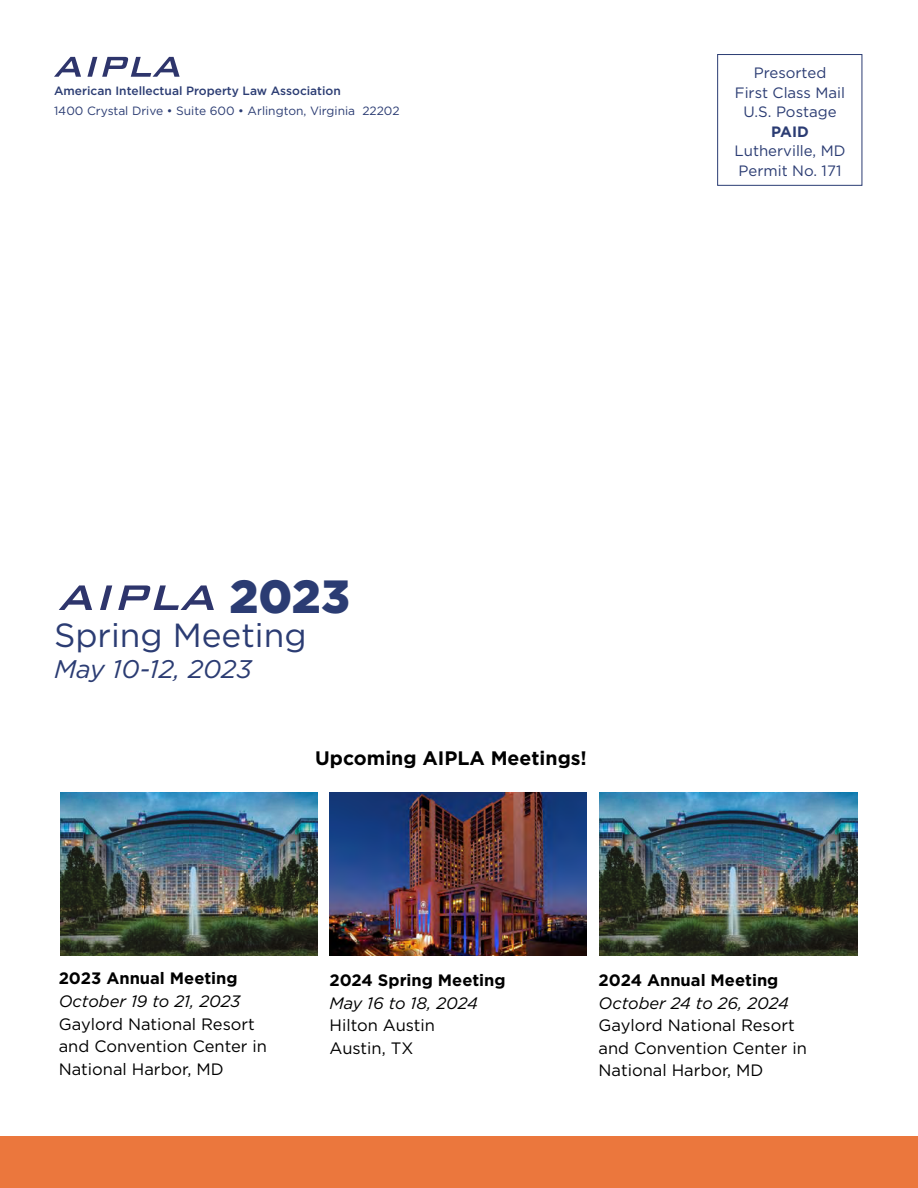
<style>
.page{position:relative;width:918px;height:1188px;background:#fff}
.page>*{position:absolute;margin:0;border:0;box-sizing:border-box;transform-origin:0 0}
.t1{font:900 46.5px "Gotham";color:#2b3c73}
.t2{font:33.45px "Gotham";color:#2b3c73}
.t3{font:italic 25.5px "Gotham";color:#2b3c73}
.t4{font:700 19.5px "Gotham";color:#000}
.t5{font:16.5px/22.5px "Gotham";color:#000}
.t6{font:700 16.5px "Gotham";color:#000}
.t7{font:italic 16.5px "Gotham";color:#000}
.t8{font:15px/19.5px "Gotham";color:#2b3c73;text-align:center}
.t9{font:700 15px "Gotham";color:#2b3c73}
.t10{font:12px "Gotham";color:#2b3c73}
.t11{font:500 12px "Gotham";color:#2b3c73}
</style>
<div class="page">
<div style="left:0;top:1136px;width:918px;height:52px;background:#eb773d"></div>
<svg style="left:54px;top:57px;width:27px;height:20px"></svg>
<svg style="left:87px;top:57px;width:93px;height:20px"></svg>
<svg style="left:59px;top:585px;width:33px;height:25px"></svg>
<svg style="left:100px;top:585px;width:12px;height:25px"></svg>
<svg style="left:118px;top:585px;width:96px;height:25px"></svg>
<div style="left:717px;top:54px;width:145px;height:132px;border:1px solid #2b3c73"></div>
<img style="left:329px;top:792px;width:258px;height:163px">
<img style="left:60px;top:792px;width:258px;height:163px">
<img style="left:599px;top:792px;width:258px;height:163px">
<p class="t11" style="left:54px;top:84px;width:288px">American Intellectual Property Law Association</p>
<p class="t10" style="left:54px;top:103px;width:347px">1400 Crystal Drive • Suite 600 • Arlington, Virginia 22202</p>
<p class="t8" style="left:735px;top:63px;width:112px">Presorted<br>First Class Mail<br>U.S. Postage</p>
<p class="t9" style="left:771px;top:122px;width:39px">PAID</p>
<p class="t8" style="left:734px;top:141px;width:113px;text-align:left">Lutherville, MD<br>Permit No. 171</p>
<h1 class="t1" style="left:230px;top:570px;width:122px">2023</h1>
<h2 class="t2" style="left:54px;top:614px;width:254px">Spring Meeting</h2>
<h3 class="t3" style="left:54px;top:654px;width:199px">May 10-12, 2023</h3>
<p class="t4" style="left:315px;top:746px;width:273px">Upcoming AIPLA Meetings!</p>
<p class="t6" style="left:59px;top:969px;width:181px">2023 Annual Meeting</p>
<p class="t7" style="left:59px;top:991px;width:183px">October 19 to 21, 2023</p>
<p class="t5" style="left:59px;top:1012px;width:210px">Gaylord National Resort and Convention Center in<br>National Harbor, MD</p>
<p class="t6" style="left:329px;top:970px;width:178px">2024 Spring Meeting</p>
<p class="t7" style="left:329px;top:993px;width:150px">May 16 to 18, 2024</p>
<p class="t5" style="left:329px;top:1014px;width:107px">Hilton Austin<br>Austin, TX</p>
<p class="t6" style="left:599px;top:970px;width:181px">2024 Annual Meeting</p>
<p class="t7" style="left:599px;top:993px;width:192px">October 24 to 26, 2024</p>
<p class="t5" style="left:599px;top:1014px;width:210px">Gaylord National Resort and Convention Center in<br>National Harbor, MD</p>
</div>
